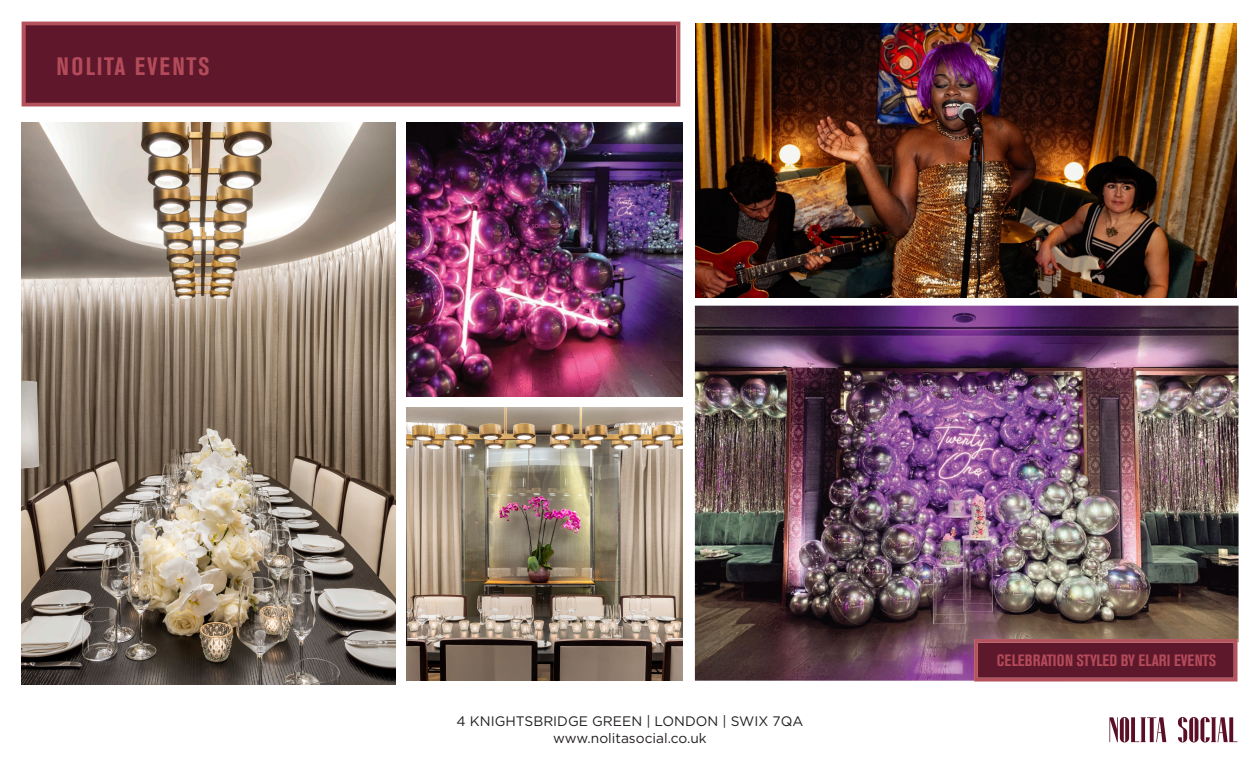
<style>
.page{position:relative;width:1260px;height:765px;background:#fff}
.page>*{position:absolute;margin:0;border:0;box-sizing:border-box;transform-origin:0 0}
.t1{font:700 condensed 25px "Akzidenz Grotesk BE";letter-spacing:.075em;color:#b34b5a}
.t2{font:700 condensed 16.25px "Akzidenz Grotesk BE";color:#b34b5a}
.t3{font:13.75px/16.5px "Gotham";color:#231f20;text-align:center}
</style>
<div class="page">
<svg style="left:1109px;top:717px;width:57px;height:25px"></svg>
<svg style="left:1178px;top:717px;width:60px;height:25px"></svg>
<img style="left:22px;top:122px;width:373px;height:562px">
<img style="left:695px;top:306px;width:544px;height:375px">
<img style="left:407px;top:408px;width:276px;height:273px">
<img style="left:406px;top:123px;width:276px;height:274px">
<svg style="left:22px;top:22px;width:658px;height:84px;background:#651c2f"></svg>
<img style="left:974px;top:639px;width:264px;height:42px">
<img style="left:695px;top:23px;width:541px;height:275px">
<h1 class="t1" style="left:57px;top:52px;width:155px">NOLITA EVENTS</h1>
<p class="t3" style="left:457px;top:713px;width:348px">4 KNIGHTSBRIDGE GREEN | LONDON | SWIX 7QA www.nolitasocial.co.uk</p>
<p class="t2" style="left:997px;top:651px;width:221px">CELEBRATION STYLED BY ELARI EVENTS</p>
</div>
